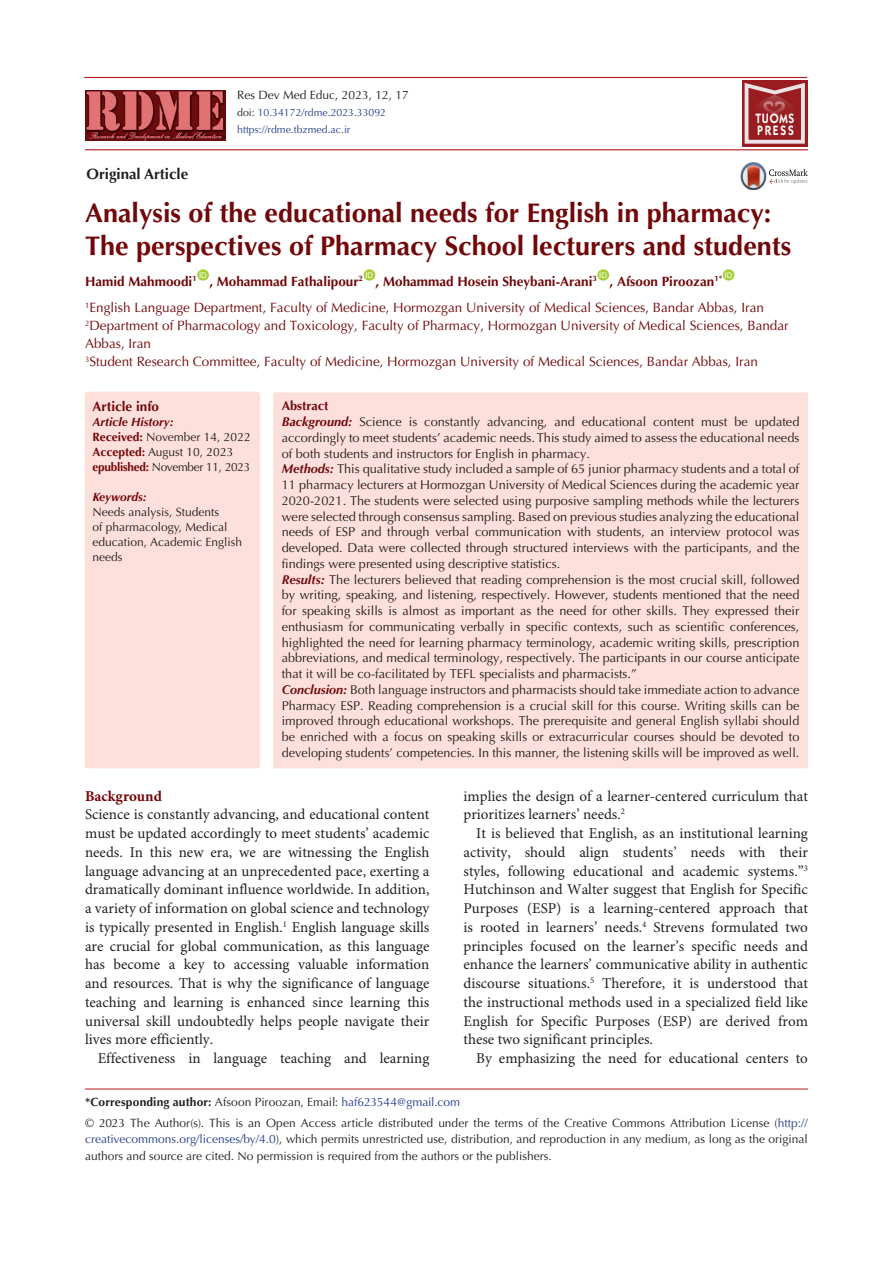
<style>
.page{position:relative;width:893px;height:1263px;background:#fff}
.page>*{position:absolute;margin:0;border:0;box-sizing:border-box;transform-origin:0 0}
.t1{font:700 27px/33px "Optima LT Std";color:#710709}
.t2{font:15px/18.8px "Minion Pro";color:#231f20;text-align:justify}
.t3{font:700 15px "Optima LT Std";color:#231f20}
.t4{font:700 15px "Minion Pro";color:#710709}
.t5{font:600 13.65px/12px "ITC Kabel Std";letter-spacing:.11em;color:#fff;scale:.85 1}
.t6{font:13.5px/18px "Optima LT Std";color:#710709}
.t7{font:700 13.5px "Optima LT Std";color:#710709}
.t8{font:12.75px/15.8px "Optima LT Std";color:#231f20;text-align:justify}
.t9{font:700 12.75px "Optima LT Std";color:#710709}
.corresponding{font:12px/15px "Optima LT Std";color:#231f20;text-align:justify}
.corresponding-2{font:700 12px "Optima LT Std";letter-spacing:.01em;color:#231f20}
.corresponding-3{font:12px "Optima LT Std";letter-spacing:-.02em;color:#231f20}
.t10{font:italic 700 12px "Optima LT Std";color:#710709}
.t11{font:10.5px "Optima LT Std";color:#253f8e}
.t12{font:7.8px "Arial";color:#fff}
.s1{color:#231f20}
.s2{font-weight:700;color:#710709}
.s3{font-weight:700;font-style:italic;color:#710709}
.s4{font-weight:700;font-style:italic;color:#6f0d0e}
.s5{font-weight:400}
.s6{font-weight:400;color:#253f8e}
.s7{color:#253f8e}
</style>
<div class="page">
<hr style="left:85px;top:149px;width:723px;height:1px;background:#b4191e">
<hr style="left:85px;top:1089px;width:723px;height:1px;background:#b4191e">
<div style="left:197px;top:269px;width:12px;height:12px;background:#a6ce39;border-radius:50%"></div>
<svg style="left:363px;top:269px;width:12px;height:12px"></svg>
<div style="left:597px;top:269px;width:12px;height:12px;background:#a6ce39;border-radius:50%"></div>
<div style="left:723px;top:269px;width:11px;height:12px;background:#a6ce39;border-radius:50%"></div>
<div style="left:85px;top:392px;width:174px;height:376px;background:#fddfdc;border-radius:3px"></div>
<div style="left:85px;top:392px;width:175px;height:376px;border:2px solid #fddfdc;border-radius:3px"></div>
<div style="left:273px;top:392px;width:535px;height:376px;background:#fddfdc"></div>
<img style="left:740px;top:162px;width:19px;height:18px">
<svg style="left:741px;top:163px;width:67px;height:27px"></svg>
<img style="left:86px;top:91px;width:140px;height:49px">
<svg style="left:742px;top:81px;width:65px;height:66px"></svg>
<svg style="left:745px;top:83px;width:60px;height:61px;background:#ae4f52"></svg>
<hr style="left:84px;top:77px;width:723px;height:1px;background:#b4191e">
<p class="t3" style="left:87px;top:165px;width:103px">Original Article</p>
<p class="corresponding" style="left:237px;top:88px;width:173px">Res Dev Med Educ, 2023, 12, 17</p>
<p class="t11" style="left:237px;top:107px;width:150px"><span class="s1">doi:</span> 10.34172/rdme.2023.33092</p>
<p class="t11" style="left:237px;top:124px;width:115px">https://rdme.tbzmed.ac.ir</p>
<p class="t5" style="left:755px;top:112px;width:47px">TUOMS<br>PRESS</p>
<p class="t1" style="left:85px;top:197px;width:708px">Analysis of the educational needs for English in pharmacy:<br>The perspectives of Pharmacy School lecturers and students</p>
<p class="t7" style="left:85px;top:273px;width:113px">Hamid Mahmoodi<sup>1</sup></p>
<p class="t12" style="left:725px;top:270px;width:9px">ID</p>
<p class="t6" style="left:85px;top:299px;width:680px"><sup>1</sup>English Language Department, Faculty of Medicine, Hormozgan University of Medical Sciences, Bandar Abbas, Iran</p>
<p class="t6" style="left:85px;top:317px;width:705px"><sup>2</sup>Department of Pharmacology and Toxicology, Faculty of Pharmacy, Hormozgan University of Medical Sciences, Bandar<br>Abbas, Iran</p>
<p class="t6" style="left:85px;top:353px;width:674px"><sup>3</sup>Student Research Committee, Faculty of Medicine, Hormozgan University of Medical Sciences, Bandar Abbas, Iran</p>
<p class="t12" style="left:199px;top:270px;width:9px">ID</p>
<p class="t12" style="left:365px;top:270px;width:9px">ID</p>
<p class="t12" style="left:599px;top:270px;width:9px">ID</p>
<p class="t7" style="left:609px;top:273px;width:114px">, Afsoon Piroozan<sup>1*</sup></p>
<p class="t7" style="left:209px;top:273px;width:155px">, Mohammad Fathalipour<sup>2</sup></p>
<p class="t7" style="left:376px;top:273px;width:223px">, Mohammad Hosein Sheybani-Arani<sup>3</sup></p>
<p class="t7" style="left:93px;top:398px;width:68px">Article info</p>
<p class="t10" style="left:93px;top:415px;width:83px">Article History:</p>
<p class="corresponding" style="left:93px;top:429px;width:160px"><span class="s2">Received:</span> November 14, 2022</p>
<p class="corresponding" style="left:93px;top:444px;width:142px"><span class="s2">Accepted:</span> August 10, 2023</p>
<p class="corresponding-3" style="left:93px;top:460px;width:159px"><span class="s2">epublished:</span> November 11, 2023</p>
<p class="t10" style="left:93px;top:490px;width:56px">Keywords:</p>
<p class="corresponding" style="left:93px;top:504px;width:151px;text-align:left">Needs analysis, Students<br>of pharmacology, Medical education, Academic English needs</p>
<p class="t9" style="left:282px;top:398px;width:48px">Abstract</p>
<p class="t8" style="left:282px;top:414px;width:519px"><span class="s3">Background:</span> Science is constantly advancing, and educational content must be updated accordingly to meet students’ academic needs. This study aimed to assess the educational needs of both students and instructors for English in pharmacy.</p>
<p class="t8" style="left:282px;top:461px;width:519px"><span class="s4">Methods:</span> This qualitative study included a sample of 65 junior pharmacy students and a total of 11 pharmacy lecturers at Hormozgan University of Medical Sciences during the academic year 2020-2021. The students were selected using purposive sampling methods while the lecturers were selected through consensus sampling. Based on previous studies analyzing the educational needs of ESP and through verbal communication with students, an interview protocol was developed. Data were collected through structured interviews with the participants, and the findings were presented using descriptive statistics.</p>
<p class="t8" style="left:282px;top:571px;width:519px"><span class="s4">Results:</span> The lecturers believed that reading comprehension is the most crucial skill, followed by writing, speaking, and listening, respectively. However, students mentioned that the need for speaking skills is almost as important as the need for other skills. They expressed their enthusiasm for communicating verbally in specific contexts, such as scientific conferences, highlighted the need for learning pharmacy terminology, academic writing skills, prescription abbreviations, and medical terminology, respectively. The participants in our course anticipate that it will be co-facilitated by TEFL specialists and pharmacists.”</p>
<p class="t8" style="left:282px;top:682px;width:519px"><span class="s4">Conclusion:</span> Both language instructors and pharmacists should take immediate action to advance Pharmacy ESP. Reading comprehension is a crucial skill for this course. Writing skills can be improved through educational workshops. The prerequisite and general English syllabi should be enriched with a focus on speaking skills or extracurricular courses should be devoted to developing students’ competencies. In this manner, the listening skills will be improved as well.</p>
<p class="t4" style="left:85px;top:785px;width:78px">Background</p>
<p class="t2" style="left:85px;top:806px;width:346px">Science is constantly advancing, and educational content must be updated accordingly to meet students’ academic needs. In this new era, we are witnessing the English language advancing at an unprecedented pace, exerting a dramatically dominant influence worldwide. In addition, a variety of information on global science and technology is typically presented in English.<sup>1</sup> English language skills are crucial for global communication, as this language has become a key to accessing valuable information and resources. That is why the significance of language teaching and learning is enhanced since learning this universal skill undoubtedly helps people navigate their lives more efficiently.</p>
<p class="t2" style="left:98px;top:1049px;width:333px">Effectiveness in language teaching and learning</p>
<p class="t2" style="left:463px;top:787px;width:346px">implies the design of a learner-centered curriculum that prioritizes learners’ needs.<sup>2</sup></p>
<p class="t2" style="left:463px;top:824px;width:346px;text-indent:13px">It is believed that English, as an institutional learning activity, should align students’ needs with their styles, following educational and academic systems.”<sup>3<br></sup>Hutchinson and Walter suggest that English for Specific Purposes (ESP) is a learning-centered approach that is rooted in learners’ needs.<sup>4</sup> Strevens formulated two principles focused on the learner’s specific needs and enhance the learners’ communicative ability in authentic discourse situations.<sup>5</sup> Therefore, it is understood that the instructional methods used in a specialized field like English for Specific Purposes (ESP) are derived from these two significant principles.</p>
<p class="t2" style="left:476px;top:1049px;width:333px">By emphasizing the need for educational centers to</p>
<p class="corresponding-2" style="left:85px;top:1095px;width:377px">*Corresponding author: <span class="s5">Afsoon Piroozan, Email:</span> <span class="s6">haf623544@gmail.com</span></p>
<p class="corresponding" style="left:85px;top:1114px;width:724px;line-height:16.5px">© 2023 The Author(s). This is an Open Access article distributed under the terms of the Creative Commons Attribution License (<span class="s7">http:// creativecommons.org/licenses/by/4.0</span>), which permits unrestricted use, distribution, and reproduction in any medium, as long as the original authors and source are cited. No permission is required from the authors or the publishers.</p>
</div>
